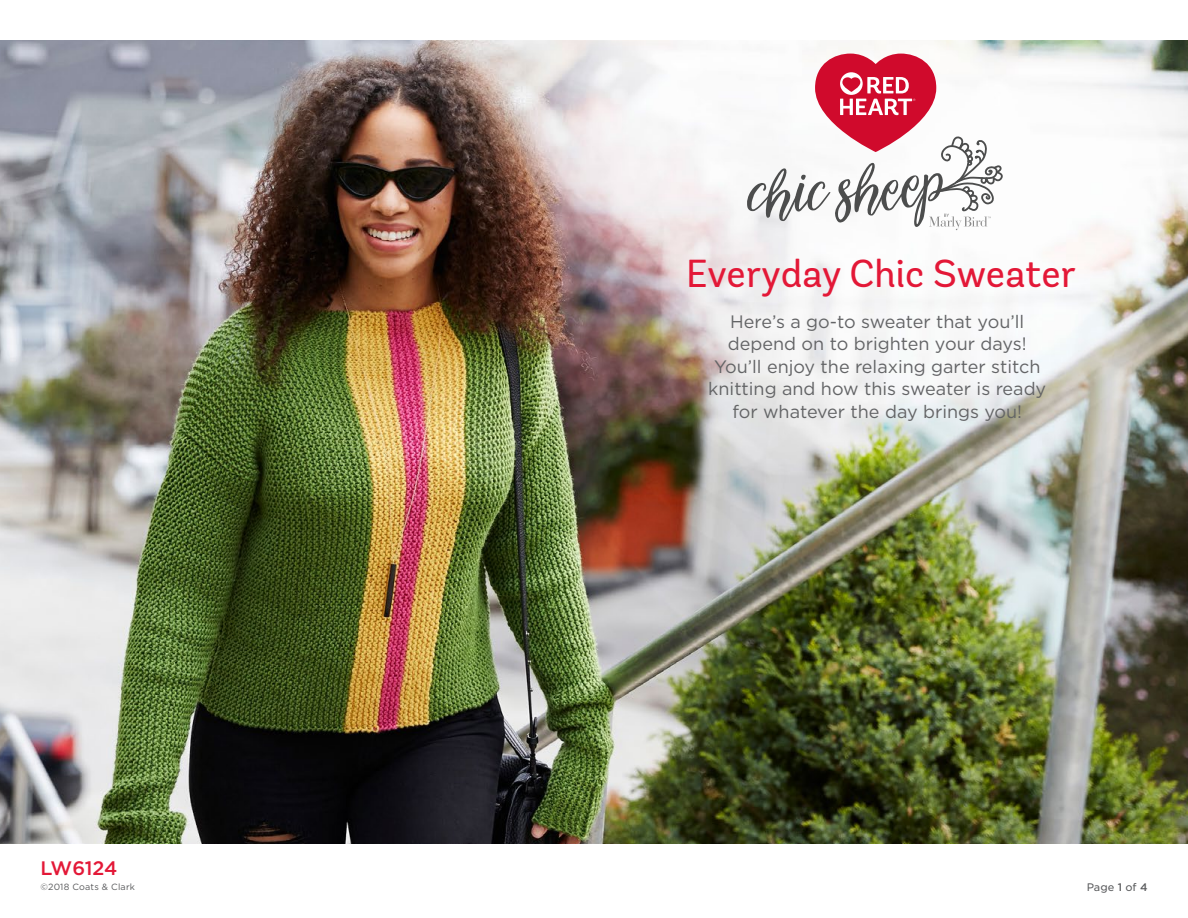
<style>
.page{position:relative;width:1188px;height:918px;background:#fff}
.page>*{position:absolute;margin:0;border:0;box-sizing:border-box;transform-origin:0 0}
.t1{font:39px "Andes Rounded";color:#e31837}
.t2{font:500 19.5px "Gotham";letter-spacing:-.015em;color:#e31837}
.t3{font:18px/22.5px "Gotham";color:#636466;text-align:center}
.t4{font:10.5px "Gotham S Sm";color:#58595b}
.t5{font:9px "Gotham";letter-spacing:.02em;color:#58595b}
.s1{font-weight:500}
</style>
<div class="page">
<img style="left:0;top:40px;width:1188px;height:804px">
<svg style="left:747px;top:54px;width:259px;height:176px"></svg>
<p class="t2" style="left:40px;top:855px;width:79px">LW6124</p>
<h1 class="t1" style="left:686px;top:250px;width:391px">Everyday Chic Sweater</h1>
<p class="t3" style="left:708px;top:310px;width:339px">Here’s a go-to sweater that you’ll depend on to brighten your days!<br>You’ll enjoy the relaxing garter stitch knitting and how this sweater is ready for whatever the day brings you!</p>
<p class="t5" style="left:40px;top:882px;width:96px">©2018 Coats &amp; Clark</p>
<p class="t4" style="left:1087px;top:880px;width:62px">Page <span class="s1">1</span> of <span class="s1">4</span></p>
</div>
